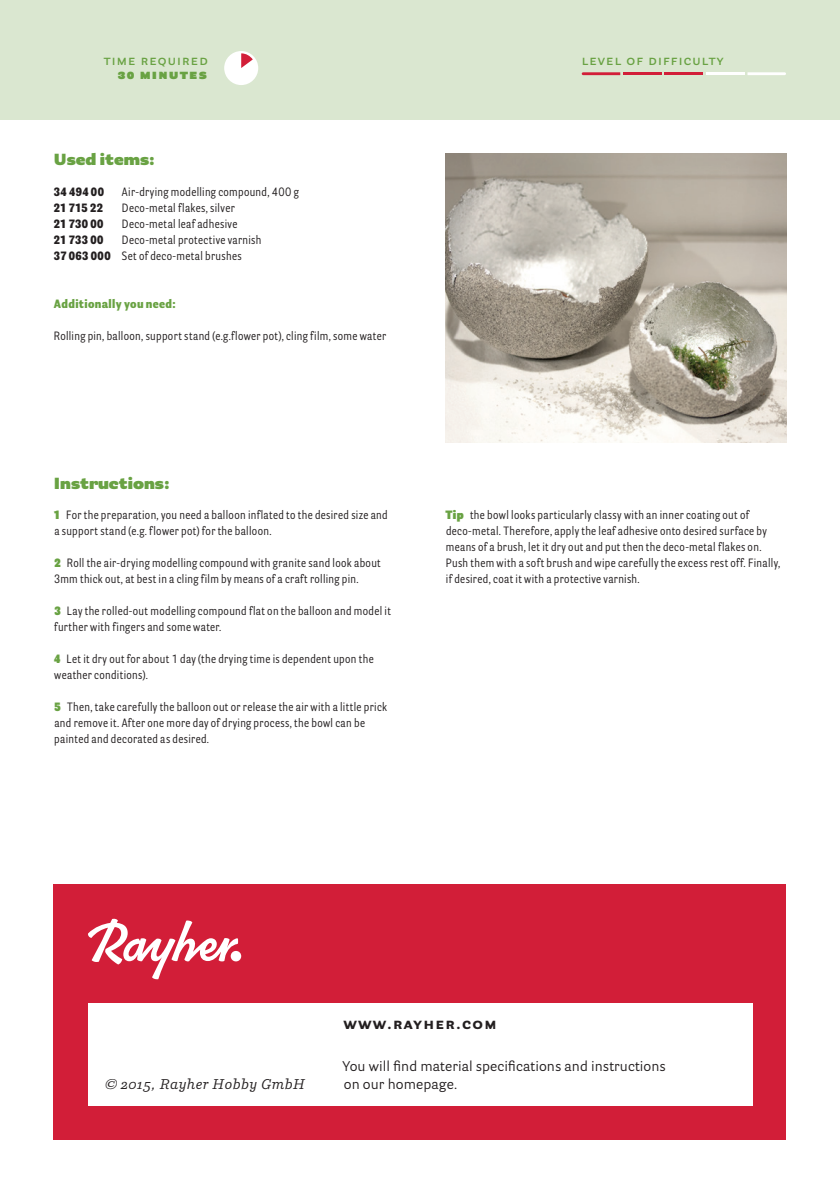
<style>
.page{position:relative;width:840px;height:1191px;background:#fff}
.page>*{position:absolute;margin:0;border:0;box-sizing:border-box;transform-origin:0 0}
.t1{font:900 16px "Parry Grotesque Pro";color:#69a243}
.t2{font:700 16px "Parry Grotesque Pro";letter-spacing:.08em;color:#231f20}
.t3{font:14px/18px "Parry Grotesque Pro";letter-spacing:.005em;color:#231f20}
.t4{font:600 14px "Parry Grotesque Pro";letter-spacing:.08em;color:#69a243}
.t5{font:italic 14px "Parry Pro";letter-spacing:.04em;color:#231f20}
.t6{font:900 14px "Parry Grotesque Pro";color:#69a243}
.t7{font:12px/16px "Parry Grot Con Pro";letter-spacing:.03em;color:#231f20}
.t8{font:900 12px "Parry Grot Con Pro";letter-spacing:.025em;color:#231f20}
.t9{font:900 12px "Parry Grot Con Pro";letter-spacing:.03em;color:#69a243}
.s1{font-weight:900}
.s2{font-weight:900;color:#69a243}
</style>
<div class="page">
<div style="left:54px;top:884px;width:731px;height:256px;background:#d21e38"></div>
<div style="left:88px;top:1003px;width:663px;height:103px;background:#fff"></div>
<div style="left:0;top:0;width:839px;height:119px;background:#dae7d0"></div>
<svg style="left:88px;top:918px;width:150px;height:61px"></svg>
<div style="left:230px;top:951px;width:11px;height:10px;background:#fff;border-radius:50%"></div>
<img style="left:445px;top:153px;width:340px;height:289px">
<svg style="left:581px;top:72px;width:39px;height:3px"></svg>
<hr style="left:622px;top:72px;width:39px;height:3px;background:#d21e38">
<hr style="left:664px;top:72px;width:38px;height:3px;background:#d21e38">
<hr style="left:705px;top:72px;width:39px;height:3px;background:#fff">
<svg style="left:747px;top:72px;width:38px;height:3px"></svg>
<div style="left:224px;top:51px;width:34px;height:34px;background:#fff;border-radius:50%"></div>
<svg style="left:241px;top:53px;width:12px;height:15px"></svg>
<p class="t4" style="left:104px;top:50px;width:105px">time required</p>
<p class="t4" style="left:581px;top:50px;width:143px">level of difficulty</p>
<p class="t6" style="left:118px;top:63px;width:91px">30 minutes</p>
<h1 class="t1" style="left:54px;top:148px;width:102px">Used items:</h1>
<p class="t8" style="left:54px;top:183px;width:51px">34 494 00</p>
<p class="t7" style="left:122px;top:184px;width:178px">Air-drying modelling compound, 400 g</p>
<p class="t8" style="left:54px;top:199px;width:50px">21 715 22</p>
<p class="t7" style="left:122px;top:200px;width:114px">Deco-metal flakes, silver</p>
<p class="t8" style="left:54px;top:215px;width:51px">21 730 00</p>
<p class="t7" style="left:122px;top:216px;width:117px">Deco-metal leaf adhesive</p>
<p class="t8" style="left:54px;top:231px;width:51px">21 733 00</p>
<p class="t7" style="left:54px;top:232px;width:209px;text-indent:68px">Deco-metal protective varnish<br><span class="s1">37 063 000</span> Set of deco-metal brushes</p>
<p class="t9" style="left:54px;top:295px;width:123px">Additionally you need:</p>
<p class="t7" style="left:54px;top:328px;width:333px">Rolling pin, balloon, support stand (e.g.flower pot), cling film, some water</p>
<h1 class="t1" style="left:54px;top:471px;width:117px">Instructions:</h1>
<p class="t7" style="left:54px;top:507px;width:335px"><span class="s2">1</span> For the preparation, you need a balloon inflated to the desired size and a support stand (e.g. flower pot) for the balloon.</p>
<p class="t7" style="left:54px;top:555px;width:328px"><span class="s2">2</span> Roll the air-drying modelling compound with granite sand look about<br>3mm thick out, at best in a cling film by means of a craft rolling pin.</p>
<p class="t7" style="left:54px;top:603px;width:338px"><span class="s2">3</span> Lay the rolled-out modelling compound flat on the balloon and model it further with fingers and some water.</p>
<p class="t7" style="left:54px;top:651px;width:321px"><span class="s2">4</span> Let it dry out for about 1 day (the drying time is dependent upon the weather conditions).</p>
<p class="t7" style="left:54px;top:699px;width:334px"><span class="s2">5</span> Then, take carefully the balloon out or release the air with a little prick and remove it. After one more day of drying process, the bowl can be painted and decorated as desired.</p>
<p class="t7" style="left:445px;top:507px;width:336px"><span class="s2">Tip</span> the bowl looks particularly classy with an inner coating out of deco-metal. Therefore, apply the leaf adhesive onto desired surface by means of a brush, let it dry out and put then the deco-metal flakes on.<br>Push them with a soft brush and wipe carefully the excess rest off. Finally, if desired, coat it with a protective varnish.</p>
<p class="t5" style="left:105px;top:1074px;width:201px">© 2015, Rayher Hobby GmbH</p>
<h1 class="t2" style="left:343px;top:1012px;width:155px">www.rayher.com</h1>
<p class="t3" style="left:342px;top:1056px;width:325px">You will find material specifications and instructions on our homepage.</p>
</div>
